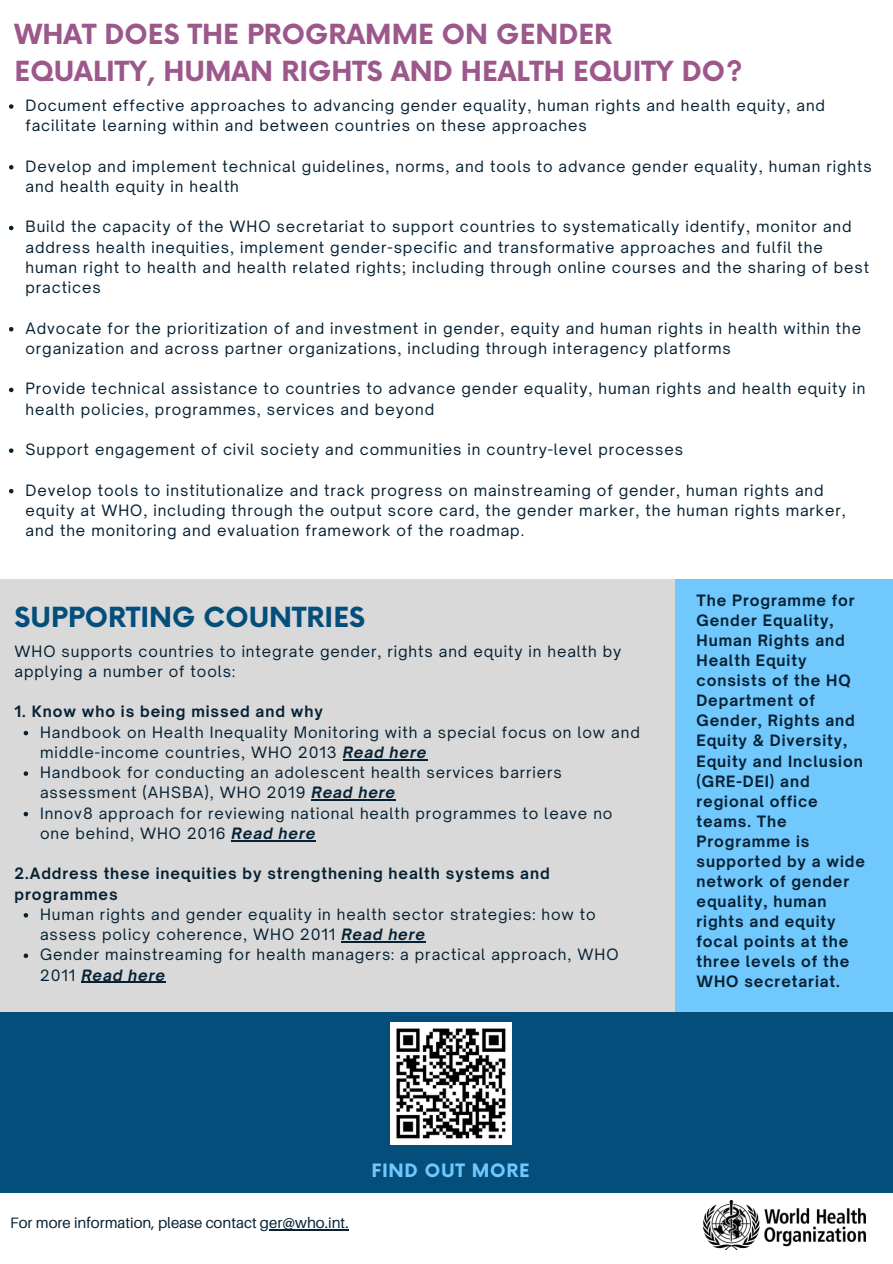
<style>
.page{position:relative;width:893px;height:1264px;background:#fff}
.page>*{position:absolute;margin:0;border:0;box-sizing:border-box;transform-origin:0 0}
.t1{font:700 27px/37px "Now";color:#9c588b}
.t2{font:700 27px "Now";color:#034e7b}
.t3{font:700 18px "Now";letter-spacing:.04em;color:#71c8fd}
.t4{font:15px/20.2px "Open Sauce One";letter-spacing:.06em;color:#062133}
.t5{font:700 15px/20px "Open Sauce One";letter-spacing:.06em;color:#062133}
.t6{font:15px "Aileron";color:#062133}
.s1{font-weight:700;font-style:italic}
</style>
<div class="page">
<div style="left:599px;top:579px;width:293px;height:443px;background:#71c8fd"></div>
<div style="left:0;top:1012px;width:892px;height:181px;background:#034e7b"></div>
<div style="left:0;top:579px;width:674px;height:433px;background:#d9d9d9"></div>
<img style="left:703px;top:1200px;width:162px;height:49px">
<img style="left:390px;top:1022px;width:121px;height:122px">
<svg style="left:24px;top:730px;width:4px;height:5px"></svg>
<hr style="left:343px;top:759px;width:84px;height:1px;background:#062133">
<svg style="left:24px;top:771px;width:4px;height:4px"></svg>
<hr style="left:311px;top:799px;width:85px;height:1px;background:#062133">
<svg style="left:24px;top:811px;width:4px;height:5px"></svg>
<hr style="left:231px;top:840px;width:85px;height:1px;background:#062133">
<svg style="left:24px;top:913px;width:4px;height:4px"></svg>
<hr style="left:341px;top:941px;width:85px;height:1px;background:#062133">
<svg style="left:24px;top:953px;width:4px;height:5px"></svg>
<hr style="left:81px;top:981px;width:85px;height:1px;background:#062133">
<hr style="left:260px;top:1228px;width:88px;height:2px;background:#062133">
<svg style="left:9px;top:104px;width:4px;height:5px"></svg>
<svg style="left:9px;top:165px;width:4px;height:4px"></svg>
<svg style="left:9px;top:226px;width:4px;height:4px"></svg>
<svg style="left:9px;top:327px;width:4px;height:4px"></svg>
<svg style="left:9px;top:387px;width:4px;height:5px"></svg>
<svg style="left:9px;top:448px;width:4px;height:5px"></svg>
<svg style="left:9px;top:489px;width:4px;height:4px"></svg>
<p class="t1" style="left:15px;top:17px;width:729px">WHAT DOES THE PROGRAMME ON GENDER<br>EQUALITY, HUMAN RIGHTS AND HEALTH EQUITY DO?</p>
<p class="t4" style="left:25px;top:95px;width:801px">Document effective approaches to advancing gender equality, human rights and health equity, and facilitate learning within and between countries on these approaches</p>
<p class="t4" style="left:25px;top:156px;width:847px">Develop and implement technical guidelines, norms, and tools to advance gender equality, human rights and health equity in health</p>
<p class="t4" style="left:25px;top:217px;width:845px">Build the capacity of the WHO secretariat to support countries to systematically identify, monitor and address health inequities, implement gender-specific and transformative approaches and fulfil the human right to health and health related rights; including through online courses and the sharing of best practices</p>
<p class="t4" style="left:25px;top:318px;width:837px">Advocate for the prioritization of and investment in gender, equity and human rights in health within the organization and across partner organizations, including through interagency platforms</p>
<p class="t4" style="left:25px;top:378px;width:841px">Provide technical assistance to countries to advance gender equality, human rights and health equity in health policies, programmes, services and beyond</p>
<p class="t4" style="left:25px;top:439px;width:659px">Support engagement of civil society and communities in country-level processes</p>
<p class="t4" style="left:25px;top:480px;width:821px">Develop tools to institutionalize and track progress on mainstreaming of gender, human rights and equity at WHO, including through the output score card, the gender marker, the human rights marker, and the monitoring and evaluation framework of the roadmap.</p>
<p class="t2" style="left:15px;top:602px;width:352px">SUPPORTING COUNTRIES</p>
<p class="t4" style="left:15px;top:640px;width:608px">WHO supports countries to integrate gender, rights and equity in health by applying a number of tools:</p>
<p class="t5" style="left:15px;top:701px;width:309px">1. Know who is being missed and why</p>
<p class="t4" style="left:40px;top:721px;width:601px">Handbook on Health Inequality Monitoring with a special focus on low and middle-income countries, WHO 2013 <span class="s1">Read here</span></p>
<p class="t4" style="left:40px;top:762px;width:523px">Handbook for conducting an adolescent health services barriers assessment (AHSBA), WHO 2019 <span class="s1">Read here</span></p>
<p class="t4" style="left:40px;top:802px;width:573px">Innov8 approach for reviewing national health programmes to leave no one behind, WHO 2016 <span class="s1">Read here</span></p>
<p class="t5" style="left:15px;top:863px;width:536px">2.Address these inequities by strengthening health systems and programmes</p>
<p class="t4" style="left:40px;top:903px;width:557px">Human rights and gender equality in health sector strategies: how to assess policy coherence, WHO 2011 <span class="s1">Read here</span></p>
<p class="t4" style="left:40px;top:944px;width:580px">Gender mainstreaming for health managers: a practical approach, WHO<br>2011 <span class="s1">Read here</span></p>
<p class="t5" style="left:696px;top:590px;width:170px">The Programme for<br>Gender Equality,<br>Human Rights and<br>Health Equity consists of the HQ<br>Department of<br>Gender, Rights and<br>Equity &amp; Diversity,<br>Equity and Inclusion (GRE-DEI) and regional office teams. The<br>Programme is supported by a wide network of gender equality, human rights and equity focal points at the three levels of the<br>WHO secretariat.</p>
<p class="t6" style="left:10px;top:1213px;width:340px">For more information, please contact ger@who.int.</p>
<p class="t3" style="left:371px;top:1160px;width:160px">FIND OUT MORE</p>
</div>
